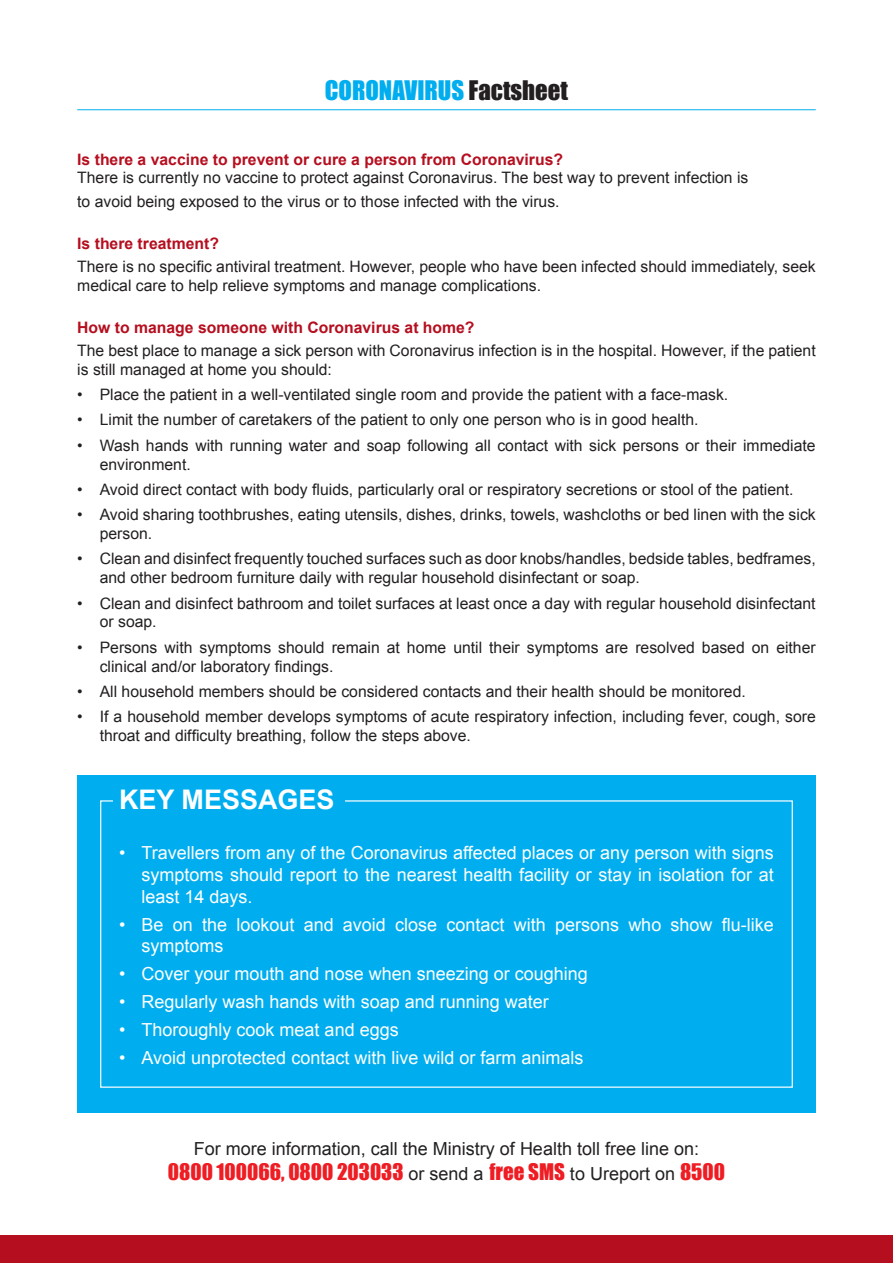
<style>
.page{position:relative;width:893px;height:1263px;background:#fff}
.page>*{position:absolute;margin:0;border:0;box-sizing:border-box;transform-origin:0 0}
.t1{font:700 27px "Arial";color:#fff}
.t2{font:24.75px "Impact";color:#00aeef}
.t3{font:21px "Impact";color:#ee1d23}
.t4{font:18px/21.6px "Arial";color:#fff;text-align:justify}
.t5{font:18px "Arial";color:#231f20}
.t6{font:15.75px/18.9px "Arial";color:#231f20}
.t7{font:700 15.75px "Arial";color:#b50e1f}
.s1{color:#231f20}
.s2{font-family:"Arial";font-size:18px;color:#231f20}
</style>
<div class="page">
<div style="left:77px;top:775px;width:739px;height:338px;background:#00aeef"></div>
<div style="left:100px;top:800px;width:693px;height:288px;background:#00aeef;border:1px solid #fff"></div>
<div style="left:113px;top:794px;width:231px;height:10px;background:#00aeef"></div>
<hr style="left:77px;top:109px;width:739px;height:1px;background:#00aeef">
<div style="left:0;top:1235px;width:893px;height:28px;background:#b50e1f"></div>
<h2 class="t2" style="left:325px;top:71px;width:245px">CORONAVIRUS <span class="s1">Factsheet</span></h2>
<p class="t7" style="left:77px;top:149px;width:487px">Is there a vaccine to prevent or cure a person from Coronavirus?</p>
<p class="t6" style="left:77px;top:167px;width:673px;line-height:23.1px">There is currently no vaccine to protect against Coronavirus. The best way to prevent infection is to avoid being exposed to the virus or to those infected with the virus.</p>
<p class="t7" style="left:77px;top:233px;width:143px">Is there treatment?</p>
<p class="t6" style="left:77px;top:257px;width:740px">There is no specific antiviral treatment. However, people who have been infected should immediately, seek medical care to help relieve symptoms and manage complications.</p>
<p class="t7" style="left:77px;top:317px;width:399px">How to manage someone with Coronavirus at home?</p>
<p class="t6" style="left:77px;top:341px;width:740px">The best place to manage a sick person with Coronavirus infection is in the hospital. However, if the patient is still managed at home you should:</p>
<p class="t6" style="left:77px;top:385px;width:653px">• Place the patient in a well-ventilated single room and provide the patient with a face-mask.</p>
<p class="t6" style="left:77px;top:411px;width:623px">• Limit the number of caretakers of the patient to only one person who is in good health.</p>
<p class="t6" style="left:100px;top:436px;width:717px;text-indent:-23px">• Wash hands with running water and soap following all contact with sick persons or their immediate environment.</p>
<p class="t6" style="left:77px;top:480px;width:718px">• Avoid direct contact with body fluids, particularly oral or respiratory secretions or stool of the patient.</p>
<p class="t6" style="left:100px;top:505px;width:717px;text-indent:-23px">• Avoid sharing toothbrushes, eating utensils, dishes, drinks, towels, washcloths or bed linen with the sick person.</p>
<p class="t6" style="left:100px;top:549px;width:717px;text-indent:-23px">• Clean and disinfect frequently touched surfaces such as door knobs/handles, bedside tables, bedframes, and other bedroom furniture daily with regular household disinfectant or soap.</p>
<p class="t6" style="left:100px;top:594px;width:717px;text-indent:-23px">• Clean and disinfect bathroom and toilet surfaces at least once a day with regular household disinfectant or soap.</p>
<p class="t6" style="left:100px;top:638px;width:717px;text-indent:-23px">• Persons with symptoms should remain at home until their symptoms are resolved based on either clinical and/or laboratory findings.</p>
<p class="t6" style="left:77px;top:682px;width:670px">• All household members should be considered contacts and their health should be monitored.</p>
<p class="t6" style="left:100px;top:707px;width:717px;text-indent:-23px">• If a household member develops symptoms of acute respiratory infection, including fever, cough, sore throat and difficulty breathing, follow the steps above.</p>
<h1 class="t1" style="left:119px;top:782px;width:217px">KEY MESSAGES</h1>
<p class="t4" style="left:142px;top:842px;width:634px;text-indent:-22px">• Travellers from any of the Coronavirus affected places or any person with signs symptoms should report to the nearest health facility or stay in isolation for at least 14 days.</p>
<p class="t4" style="left:142px;top:913px;width:634px;text-indent:-22px">• Be on the lookout and avoid close contact with persons who show flu-like symptoms</p>
<p class="t4" style="left:119px;top:963px;width:470px">• Cover your mouth and nose when sneezing or coughing</p>
<p class="t4" style="left:119px;top:991px;width:431px">• Regularly wash hands with soap and running water</p>
<p class="t4" style="left:119px;top:1019px;width:281px">• Thoroughly cook meat and eggs</p>
<p class="t4" style="left:119px;top:1047px;width:466px">• Avoid unprotected contact with live wild or farm animals</p>
<p class="t5" style="left:194px;top:1137px;width:507px">For more information, call the Ministry of Health toll free line on:</p>
<h3 class="t3" style="left:168px;top:1155px;width:559px">0800 100066, 0800 203033 <span class="s2">or send a</span> free SMS <span class="s2">to Ureport on</span> 8500</h3>
</div>
